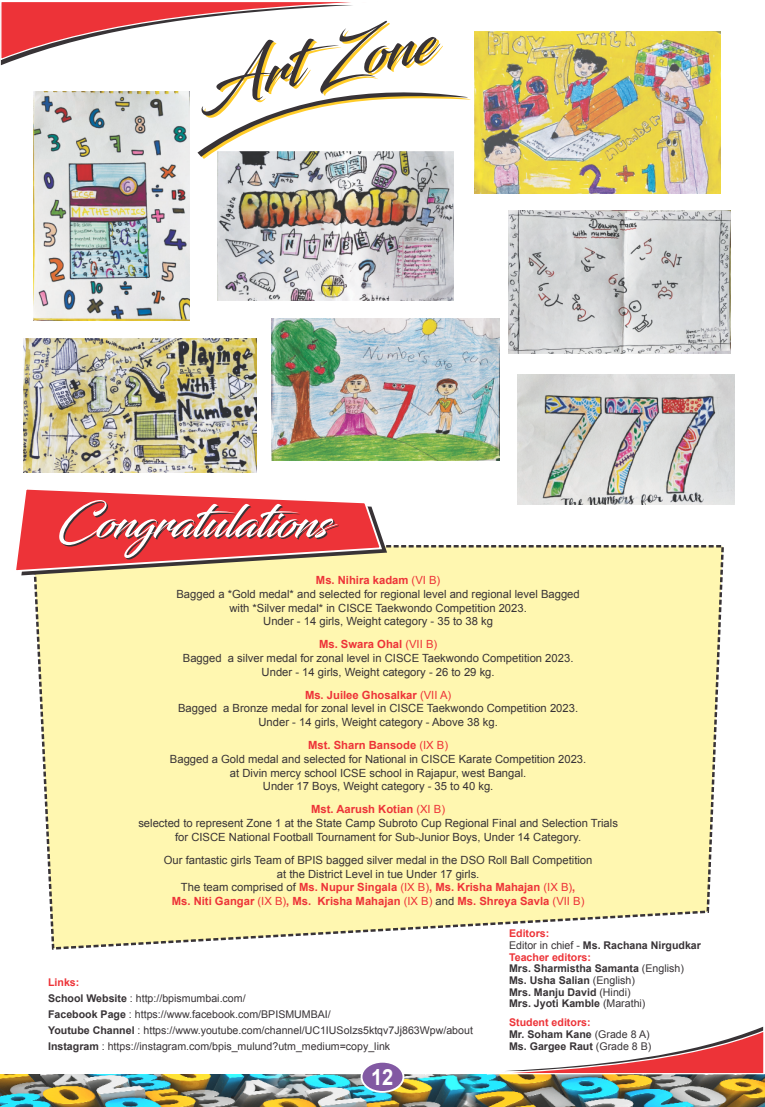
<style>
.page{position:relative;width:765px;height:1107px;background:#fff}
.page>*{position:absolute;margin:0;border:0;box-sizing:border-box;transform-origin:0 0}
.t1{font:700 22.25px "Arial";color:#fff;scale:.9 1}
.t2{font:11.25px/13.8px "Arial";color:#383336;text-align:center}
.t3{font:10.62px/15.9px "Arial";color:#383336}
.t4{font:700 10.62px/11.6px "Arial";color:#383336}
.s1{font-weight:700;color:#ed3338}
.s2{color:#ed3338}
.s3{font-weight:400}
.s4{font-weight:700}
</style>
<div class="page">
<svg style="left:35px;top:545px;width:689px;height:405px;background:#fcf5b4"></svg>
<svg style="left:16px;top:489px;width:367px;height:111px;fill:#fff7b0"></svg>
<img style="left:518px;top:375px;width:216px;height:129px">
<img style="left:23px;top:339px;width:234px;height:133px">
<img style="left:508px;top:211px;width:222px;height:142px">
<img style="left:272px;top:319px;width:228px;height:142px">
<img style="left:217px;top:159px;width:236px;height:142px">
<img style="left:33px;top:159px;width:156px;height:161px">
<img style="left:475px;top:31px;width:245px;height:163px">
<img style="left:314px;top:1075px;width:141px;height:32px">
<img style="left:455px;top:1075px;width:310px;height:32px">
<img style="left:0;top:1075px;width:314px;height:32px">
<div style="left:361px;top:1061px;width:43px;height:32px;background:#8259a3;border:2px solid #fff;border-radius:50%"></div>
<svg style="left:21px;top:493px;width:366px;height:82px;background:#e0726b"></svg>
<svg style="left:0;top:2px;width:471px;height:157px"></svg>
<svg style="left:486px;top:1027px;width:279px;height:48px"></svg>
<p class="t2" style="left:176px;top:574px;width:405px"><span class="s1">Ms. Nihira kadam</span> <span class="s2">(VI B)<br></span>Bagged a *Gold medal* and selected for regional level and regional level Bagged with *Silver medal* in CISCE Taekwondo Competition 2023.<br>Under - 14 girls, Weight category - 35 to 38 kg</p>
<p class="t2" style="left:183px;top:639px;width:392px"><span class="s1">Ms. Swara Ohal</span> <span class="s2">(VII B)<br></span>Bagged a silver medal for zonal level in CISCE Taekwondo Competition 2023.<br>Under - 14 girls, Weight category - 26 to 29 kg.</p>
<p class="t2" style="left:178px;top:689px;width:402px"><span class="s1">Ms. Juilee Ghosalkar</span> <span class="s2">(VII A)<br></span>Bagged a Bronze medal for zonal level in CISCE Taekwondo Competition 2023.<br>Under - 14 girls, Weight category - Above 38 kg.</p>
<p class="t2" style="left:170px;top:739px;width:418px"><span class="s1">Mst. Sharn Bansode</span> <span class="s2">(IX B)<br></span>Bagged a Gold medal and selected for National in CISCE Karate Competition 2023. at Divin mercy school ICSE school in Rajapur, west Bangal.<br>Under 17 Boys, Weight category - 35 to 40 kg.</p>
<p class="t2" style="left:138px;top:804px;width:481px"><span class="s1">Mst. Aarush Kotian</span> <span class="s2">(XI B)<br></span>selected to represent Zone 1 at the State Camp Subroto Cup Regional Final and Selection Trials for CISCE National Football Tournament for Sub-Junior Boys, Under 14 Category.</p>
<p class="t2" style="left:164px;top:854px;width:430px">Our fantastic girls Team of BPIS bagged silver medal in the DSO Roll Ball Competition at the District Level in tue Under 17 girls.<br>The team comprised of <span class="s1">Ms. Nupur Singala</span> <span class="s2">(IX B)</span><span class="s1">, Ms. Krisha Mahajan</span> <span class="s2">(IX B)</span><span class="s1">,<br>Ms. Niti Gangar</span> <span class="s2">(IX B)</span><span class="s1">, Ms. Krisha Mahajan</span> <span class="s2">(IX B)</span> and <span class="s1">Ms. Shreya Savla</span> <span class="s2">(VII B)</span></p>
<p class="t4" style="left:509px;top:929px;width:193px"><span class="s2">Editors:<br></span><span class="s3">Editor in chief -</span> Ms. Rachana Nirgudkar<br><span class="s2">Teacher editors:<br></span>Mrs. Sharmistha Samanta <span class="s3">(English)<br></span>Ms. Usha Salian <span class="s3">(English)<br></span>Mrs. Manju David <span class="s3">(Hindi)<br></span>Mrs. Jyoti Kamble <span class="s3">(Marathi)</span></p>
<p class="t4" style="left:509px;top:1018px;width:144px"><span class="s2">Student editors:<br></span>Mr. Soham Kane <span class="s3">(Grade 8 A)<br></span>Ms. Gargee Raut <span class="s3">(Grade 8 B)</span></p>
<p class="t3" style="left:48px;top:975px;width:426px"><span class="s1">Links:<br></span><span class="s4">School Website</span> : http://bpismumbai.com/<br><span class="s4">Facebook Page</span> : https://www.facebook.com/BPISMUMBAI/<br><span class="s4">Youtube Channel</span> : https://www.youtube.com/channel/UC1IUSoIzs5ktqv7Jj863Wpw/about <span class="s4">Instagram</span> : https://instagram.com/bpis_mulund?utm_medium=copy_link</p>
<h1 class="t1" style="left:371px;top:1069px;width:26px">12</h1>
</div>
